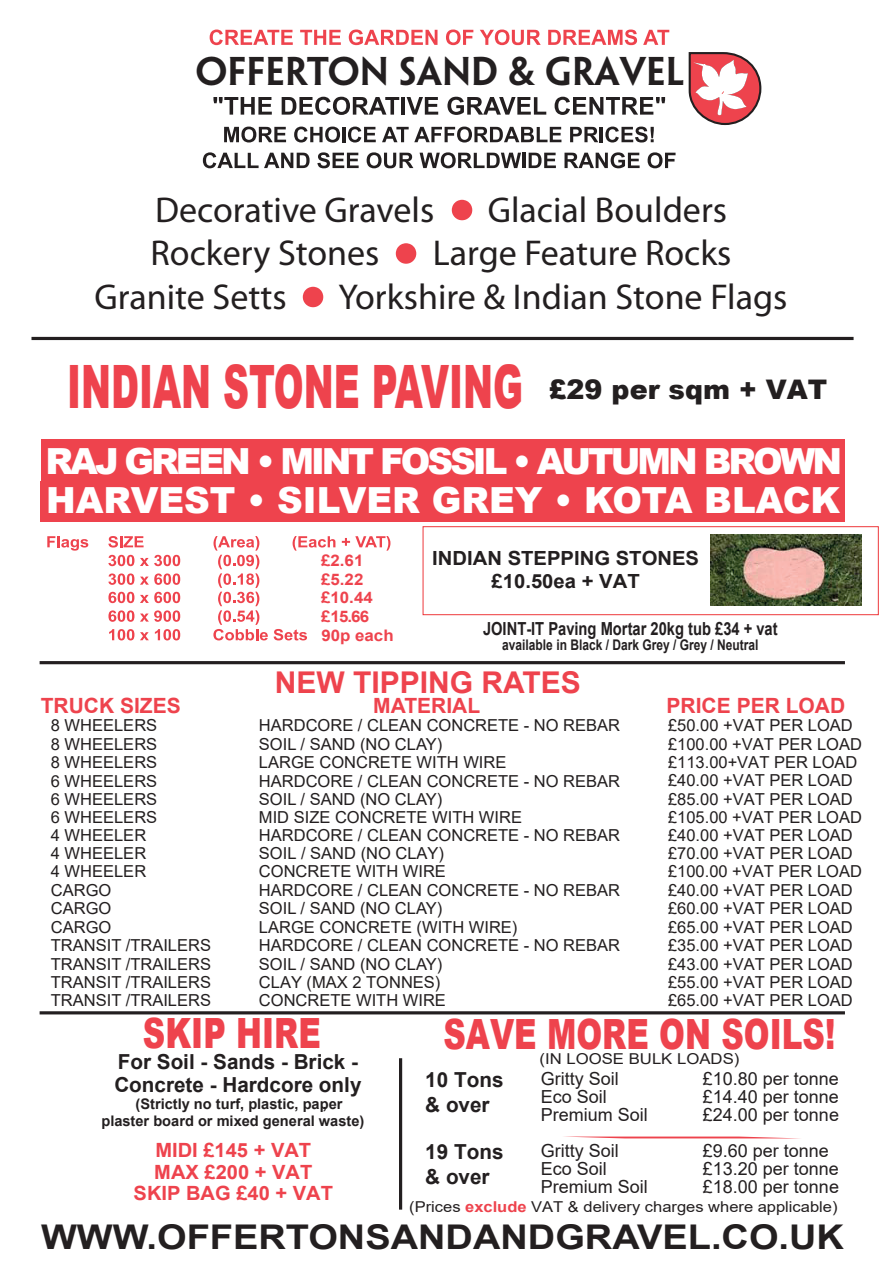
<style>
.page{position:relative;width:893px;height:1263px;background:#fff}
.page>*{position:absolute;margin:0;border:0;box-sizing:border-box;transform-origin:0 0}
.t1{font:900 59.85px "Arial";color:#ee434d;scale:.6 1}
.t2{font:900 41.7px "Arial";color:#ee434d;scale:.75 1}
.t3{font:36px "Myriad Pro";color:#231f20}
.t4{font:900 36px/39.2px "Arial";letter-spacing:-.08em;color:#fff}
.t5{font:600 36px "Penumbra Flare Std";color:#231f20}
.t6{font:700 34.05px "Arial";color:#231f20;scale:1.12 1}
.t7{font:700 30px "Arial";color:#ee434d}
.t8{font:700 21px "Arial";color:#ee434d}
.t9{font:700 20.7px/24.9px "Arial";color:#231f20}
.t10{font:700 19.65px/21.9px "Arial";color:#ee434d;text-align:center}
.t11{font:700 19.5px/23.4px "Arial";color:#231f20;text-align:center;scale:1.04 1}
.t12{font:18px "Arial";color:#231f20}
.t13{font:700 18px "Arial";color:#231f20;scale:.82 1}
.t14{font:16.5px/18.3px "Arial";color:#231f20}
.t15{font:700 15.9px/18.6px "Arial";color:#ee434d;scale:1.06 1}
.t16{font:15px "Arial";color:#231f20;scale:1.1 1}
.t17{font:15px "Arial";color:#231f20;scale:1.12 1}
.t18{font:700 14.7px "Arial";color:#231f20;scale:.82 1}
.t19{font:700 14.55px/16.4px "Arial";color:#231f20}
.s1{font-size:27px;color:#231f20}
.s2{font-weight:700;color:#ee434d}
</style>
<div class="page">
<svg style="left:210px;top:30px;width:83px;height:15px"></svg>
<svg style="left:300px;top:30px;width:41px;height:15px"></svg>
<svg style="left:349px;top:30px;width:88px;height:15px"></svg>
<svg style="left:446px;top:30px;width:27px;height:15px"></svg>
<svg style="left:480px;top:30px;width:61px;height:15px"></svg>
<svg style="left:548px;top:30px;width:89px;height:15px"></svg>
<svg style="left:643px;top:30px;width:26px;height:15px"></svg>
<svg style="left:213px;top:97px;width:59px;height:18px"></svg>
<svg style="left:282px;top:97px;width:117px;height:18px"></svg>
<hr style="left:401px;top:97px;width:4px;height:18px;background:#231f20">
<svg style="left:407px;top:97px;width:31px;height:18px"></svg>
<svg style="left:447px;top:97px;width:99px;height:18px"></svg>
<svg style="left:555px;top:97px;width:110px;height:18px"></svg>
<svg style="left:224px;top:127px;width:62px;height:15px"></svg>
<svg style="left:294px;top:127px;width:46px;height:15px"></svg>
<hr style="left:342px;top:127px;width:4px;height:15px;background:#231f20">
<svg style="left:348px;top:127px;width:28px;height:15px"></svg>
<svg style="left:382px;top:127px;width:179px;height:15px"></svg>
<svg style="left:570px;top:127px;width:28px;height:15px"></svg>
<hr style="left:600px;top:127px;width:3px;height:15px;background:#231f20">
<svg style="left:605px;top:127px;width:49px;height:16px"></svg>
<svg style="left:203px;top:152px;width:107px;height:16px"></svg>
<svg style="left:317px;top:152px;width:42px;height:16px"></svg>
<svg style="left:367px;top:152px;width:46px;height:16px"></svg>
<svg style="left:420px;top:152px;width:101px;height:16px"></svg>
<hr style="left:523px;top:153px;width:3px;height:15px;background:#231f20">
<svg style="left:529px;top:153px;width:27px;height:15px"></svg>
<svg style="left:564px;top:152px;width:76px;height:16px"></svg>
<svg style="left:648px;top:152px;width:27px;height:16px"></svg>
<div style="left:41px;top:439px;width:804px;height:68px;background:#ee434d"></div>
<div style="left:41px;top:481px;width:804px;height:40px;background:#ee434d"></div>
<hr style="left:32px;top:337px;width:822px;height:3px;background:#231f20">
<hr style="left:40px;top:661px;width:805px;height:3px;background:#231f20">
<hr style="left:40px;top:1011px;width:805px;height:3px;background:#231f20">
<hr style="left:399px;top:1058px;width:3px;height:151px;background:#231f20">
<svg style="left:47px;top:536px;width:41px;height:15px"></svg>
<svg style="left:108px;top:536px;width:36px;height:11px"></svg>
<svg style="left:293px;top:536px;width:42px;height:15px"></svg>
<svg style="left:342px;top:536px;width:48px;height:15px"></svg>
<svg style="left:108px;top:555px;width:26px;height:11px"></svg>
<svg style="left:140px;top:555px;width:40px;height:11px"></svg>
<svg style="left:108px;top:573px;width:26px;height:12px"></svg>
<svg style="left:140px;top:573px;width:40px;height:12px"></svg>
<svg style="left:108px;top:592px;width:26px;height:11px"></svg>
<svg style="left:140px;top:592px;width:40px;height:11px"></svg>
<svg style="left:108px;top:610px;width:26px;height:12px"></svg>
<svg style="left:140px;top:610px;width:40px;height:12px"></svg>
<svg style="left:109px;top:629px;width:25px;height:11px"></svg>
<svg style="left:140px;top:632px;width:9px;height:8px"></svg>
<svg style="left:155px;top:629px;width:25px;height:11px"></svg>
<svg style="left:213px;top:536px;width:55px;height:104px"></svg>
<svg style="left:274px;top:629px;width:33px;height:11px"></svg>
<div style="left:423px;top:526px;width:456px;height:89px;border:1px solid #ee383b"></div>
<img style="left:711px;top:535px;width:150px;height:71px">
<svg style="left:688px;top:52px;width:74px;height:74px"></svg>
<svg style="left:564px;top:1136px;width:221px;height:2px"></svg>
<svg style="left:452px;top:200px;width:20px;height:20px"></svg>
<svg style="left:396px;top:243px;width:20px;height:21px"></svg>
<svg style="left:303px;top:287px;width:20px;height:20px"></svg>
<h3 class="t5" style="left:196px;top:49px;width:490px">OFFERTON SAND &amp; GRAVEL</h3>
<h3 class="t3" style="left:155px;top:188px;width:281px">Decorative Gravels</h3>
<h3 class="t3" style="left:488px;top:188px;width:241px">Glacial Boulders</h3>
<h3 class="t3" style="left:150px;top:231px;width:230px">Rockery Stones</h3>
<h3 class="t3" style="left:433px;top:231px;width:300px">Large Feature Rocks</h3>
<h3 class="t3" style="left:95px;top:274px;width:194px">Granite Setts</h3>
<h3 class="t3" style="left:338px;top:274px;width:450px">Yorkshire &amp; Indian Stone Flags</h3>
<h1 class="t1" style="left:67px;top:343px;width:1269px">INDIAN STONE PAVING <span class="s1">£29 per sqm + VAT</span></h1>
<h3 class="t4" style="left:45px;top:440px;width:798px">RAJ GREEN • MINT FOSSIL • AUTUMN BROWN<br>HARVEST • SILVER GREY • KOTA BLACK</h3>
<p class="t11" style="left:432px;top:547px;width:258px">INDIAN STEPPING STONES £10.50ea + VAT</p>
<p class="t15" style="left:321px;top:551px;width:70px">£2.61 £5.22 £10.44 £15.66<br>90p each</p>
<p class="t13" style="left:483px;top:616px;width:361px">JOINT-IT Paving Mortar 20kg tub £34 + vat</p>
<p class="t18" style="left:502px;top:634px;width:314px">available in Black / Dark Grey / Grey / Neutral</p>
<h3 class="t7" style="left:275px;top:662px;width:308px">NEW TIPPING RATES</h3>
<p class="t8" style="left:41px;top:691px;width:142px">TRUCK SIZES</p>
<p class="t8" style="left:373px;top:691px;width:108px">MATERIAL</p>
<p class="t8" style="left:667px;top:691px;width:180px">PRICE PER LOAD</p>
<p class="t14" style="left:51px;top:716px;width:162px">8 WHEELERS<br>8 WHEELERS<br>8 WHEELERS<br>6 WHEELERS<br>6 WHEELERS<br>6 WHEELERS<br>4 WHEELER<br>4 WHEELER<br>4 WHEELER<br>CARGO<br>CARGO<br>CARGO<br>TRANSIT /TRAILERS<br>TRANSIT /TRAILERS<br>TRANSIT /TRAILERS</p>
<p class="t14" style="left:259px;top:716px;width:363px">HARDCORE / CLEAN CONCRETE - NO REBAR<br>SOIL / SAND (NO CLAY)<br>LARGE CONCRETE WITH WIRE<br>HARDCORE / CLEAN CONCRETE - NO REBAR<br>SOIL / SAND (NO CLAY)<br>MID SIZE CONCRETE WITH WIRE<br>HARDCORE / CLEAN CONCRETE - NO REBAR<br>SOIL / SAND (NO CLAY)<br>CONCRETE WITH WIRE<br>HARDCORE / CLEAN CONCRETE - NO REBAR<br>SOIL / SAND (NO CLAY)<br>LARGE CONCRETE (WITH WIRE)<br>HARDCORE / CLEAN CONCRETE - NO REBAR<br>SOIL / SAND (NO CLAY)<br>CLAY (MAX 2 TONNES)</p>
<p class="t14" style="left:668px;top:716px;width:195px">£50.00 +VAT PER LOAD £100.00 +VAT PER LOAD £113.00+VAT PER LOAD £40.00 +VAT PER LOAD £85.00 +VAT PER LOAD £105.00 +VAT PER LOAD £40.00 +VAT PER LOAD £70.00 +VAT PER LOAD £100.00 +VAT PER LOAD £40.00 +VAT PER LOAD £60.00 +VAT PER LOAD £65.00 +VAT PER LOAD £35.00 +VAT PER LOAD £43.00 +VAT PER LOAD £55.00 +VAT PER LOAD</p>
<p class="t14" style="left:51px;top:991px;width:162px">TRANSIT /TRAILERS</p>
<p class="t14" style="left:259px;top:991px;width:188px">CONCRETE WITH WIRE</p>
<p class="t14" style="left:668px;top:991px;width:186px">£65.00 +VAT PER LOAD</p>
<h2 class="t2" style="left:143px;top:1003px;width:239px">SKIP HIRE</h2>
<p class="t9" style="left:114px;top:1050px;width:249px;line-height:23.1px">For Soil - Sands - Brick -<br>Concrete - Hardcore only</p>
<p class="t19" style="left:101px;top:1096px;width:264px;text-indent:34px">(Strictly no turf, plastic, pap,er plaster board or mixed general waste)</p>
<p class="t10" style="left:134px;top:1139px;width:201px">MIDI £145 + VAT<br>MAX £200 + VAT<br>SKIP BAG £40 + VAT</p>
<h3 class="t6" style="left:41px;top:1213px;width:718px">WWW.OFFERTONSANDANDGRAVEL.CO.UK</h3>
<h2 class="t2" style="left:443px;top:1003px;width:524px">SAVE MORE ON SOILS!</h2>
<p class="t17" style="left:539px;top:1048px;width:180px">(IN LOOSE BULK LOADS)</p>
<p class="t9" style="left:425px;top:1067px;width:80px">10 Tons &amp; over</p>
<p class="t12" style="left:541px;top:1066px;width:80px">Gritty Soil</p>
<p class="t12" style="left:703px;top:1066px;width:138px">£10.80 per tonne</p>
<p class="t12" style="left:541px;top:1084px;width:68px">Eco Soil</p>
<p class="t12" style="left:703px;top:1084px;width:138px">£14.40 per tonne</p>
<p class="t12" style="left:541px;top:1102px;width:109px">Premium Soil</p>
<p class="t12" style="left:703px;top:1102px;width:138px">£24.00 per tonne</p>
<p class="t9" style="left:425px;top:1139px;width:80px">19 Tons &amp; over</p>
<p class="t12" style="left:541px;top:1138px;width:80px">Gritty Soil</p>
<p class="t12" style="left:703px;top:1138px;width:128px">£9.60 per tonne</p>
<p class="t12" style="left:541px;top:1156px;width:68px">Eco Soil</p>
<p class="t12" style="left:703px;top:1156px;width:138px">£13.20 per tonne</p>
<p class="t12" style="left:541px;top:1174px;width:109px">Premium Soil</p>
<p class="t12" style="left:703px;top:1174px;width:138px">£18.00 per tonne</p>
<p class="t16" style="left:409px;top:1197px;width:391px">(Prices <span class="s2">exclude</span> VAT &amp; delivery charges where applicable)</p>
</div>
